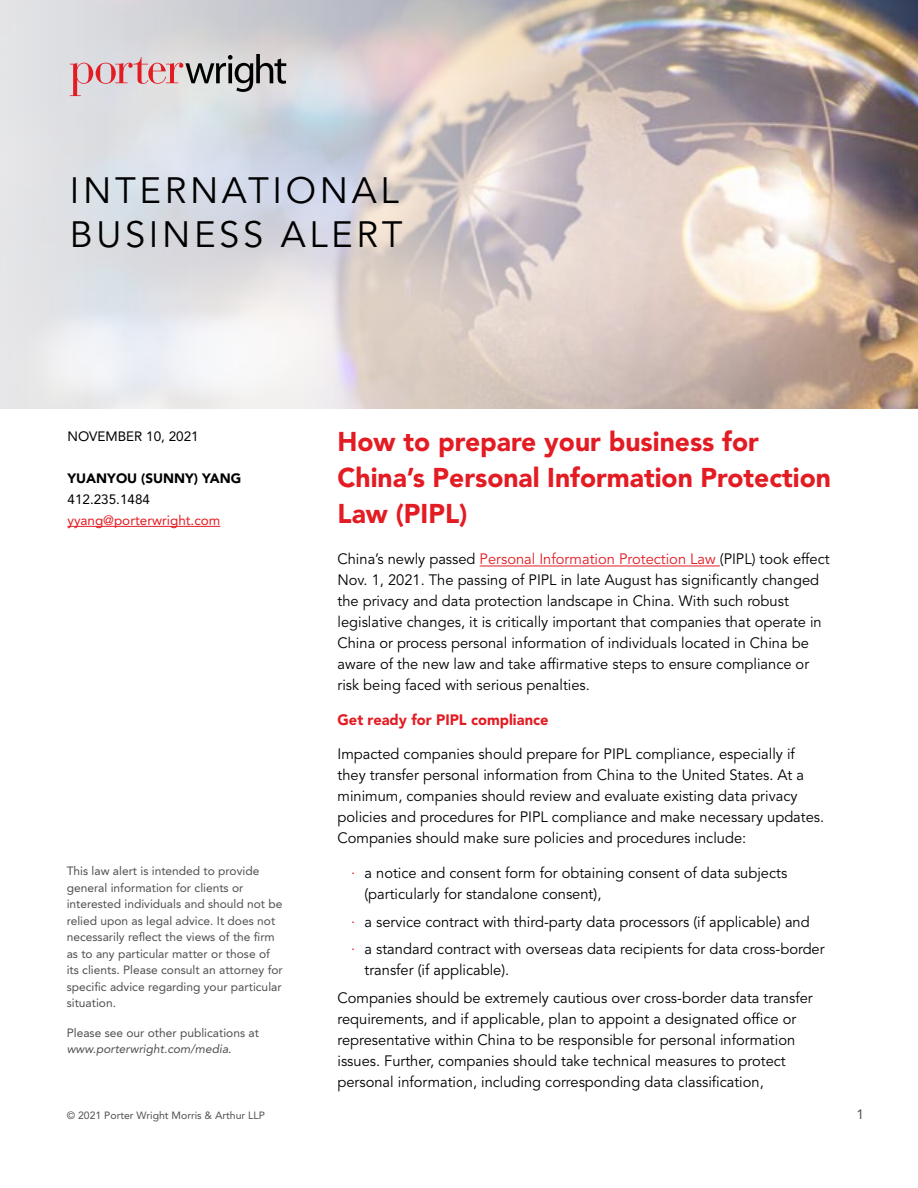
<style>
.page{position:relative;width:918px;height:1188px;background:#fff}
.page>*{position:absolute;margin:0;border:0;box-sizing:border-box;transform-origin:0 0}
.t1{font:36.45px/43.7px "Avenir LT Std";letter-spacing:.1em;color:#000}
.t2{font:900 27px/36px "Avenir LT Std";color:#e31b23}
.t3{font:15px/21px "Avenir LT Std";color:#000}
.t4{font:900 15px "Avenir LT Std";color:#e31b23}
.t5{font:13.5px "Avenir LT Std";color:#000}
.t6{font:13.5px "Avenir LT Std";color:#e31b23}
.t7{font:900 13.5px "Avenir LT Std";color:#000}
.t8{font:13.5px "Avenir LT Std";color:#4f4f4f}
.t9{font:12px/16.5px "Avenir LT Std";color:#4f4f4f}
.t10{font:italic 12px "Avenir LT Std";color:#4f4f4f}
.t11{font:10.5px "Avenir LT Std";color:#4f4f4f}
.s1{color:#e31b23}
</style>
<div class="page">
<img style="left:0;top:0;width:918px;height:409px">
<svg style="left:70px;top:54px;width:216px;height:42px;background:#c5b4b6"></svg>
<hr style="left:68px;top:526px;width:152px;height:1px;background:#e31b23">
<hr style="left:480px;top:566px;width:240px;height:1px;background:#e31b23">
<h1 class="t1" style="left:70px;top:170px;width:334px">INTERNATIONAL<br>BUSINESS ALERT</h1>
<p class="t5" style="left:68px;top:428px;width:133px">NOVEMBER 10, 2021</p>
<p class="t7" style="left:68px;top:470px;width:175px">YUANYOU (SUNNY) YANG</p>
<p class="t5" style="left:68px;top:491px;width:84px">412.235.1484</p>
<p class="t6" style="left:68px;top:513px;width:154px">yyang@porterwright.com</p>
<p class="t9" style="left:67px;top:863px;width:218px">This law alert is intended to provide general information for clients or interested individuals and should not be relied upon as legal advice. It does not necessarily reflect the views of the firm as to any particular matter or those of its clients. Please consult an attorney for specific advice regarding your particular situation.</p>
<p class="t9" style="left:67px;top:1024px;width:194px">Please see our other publications at</p>
<p class="t10" style="left:67px;top:1042px;width:166px">www.porterwright.com/media.</p>
<p class="t11" style="left:67px;top:1109px;width:200px">© 2021 Porter Wright Morris &amp; Arthur LLP</p>
<h2 class="t2" style="left:338px;top:424px;width:495px">How to prepare your business for<br>China’s Personal Information Protection<br>Law (PIPL)</h2>
<p class="t3" style="left:338px;top:549px;width:494px">China’s newly passed <span class="s1">Personal Information Protection Law</span> (PIPL) took effect Nov. 1, 2021. The passing of PIPL in late August has significantly changed the privacy and data protection landscape in China. With such robust legislative changes, it is critically important that companies that operate in China or process personal information of individuals located in China be aware of the new law and take affirmative steps to ensure compliance or risk being faced with serious penalties.</p>
<p class="t4" style="left:338px;top:711px;width:213px">Get ready for PIPL compliance</p>
<p class="t3" style="left:338px;top:744px;width:488px">Impacted companies should prepare for PIPL compliance, especially if they transfer personal information from China to the United States. At a minimum, companies should review and evaluate existing data privacy policies and procedures for PIPL compliance and make necessary updates.<br>Companies should make sure policies and procedures include:</p>
<p class="t3" style="left:365px;top:863px;width:424px;text-indent:-13px"><span class="s1">·</span> a notice and consent form for obtaining consent of data subjects (particularly for standalone consent),</p>
<p class="t3" style="left:351px;top:908px;width:475px;line-height:27.8px"><span class="s1">·</span> a service contract with third-party data processors (if applicable) and<br><span class="s1">·</span> a standard contract with overseas data recipients for data cross-border</p>
<p class="t3" style="left:338px;top:957px;width:477px;line-height:27.8px;text-indent:27px">transfer (if applicable).<br>Companies should be extremely cautious over cross-border data transfer</p>
<p class="t3" style="left:338px;top:1009px;width:460px">requirements, and if applicable, plan to appoint a designated office or representative within China to be responsible for personal information issues. Further, companies should take technical measures to protect personal information, including corresponding data classification,</p>
<p class="t8" style="left:856px;top:1106px;width:9px">1</p>
</div>
